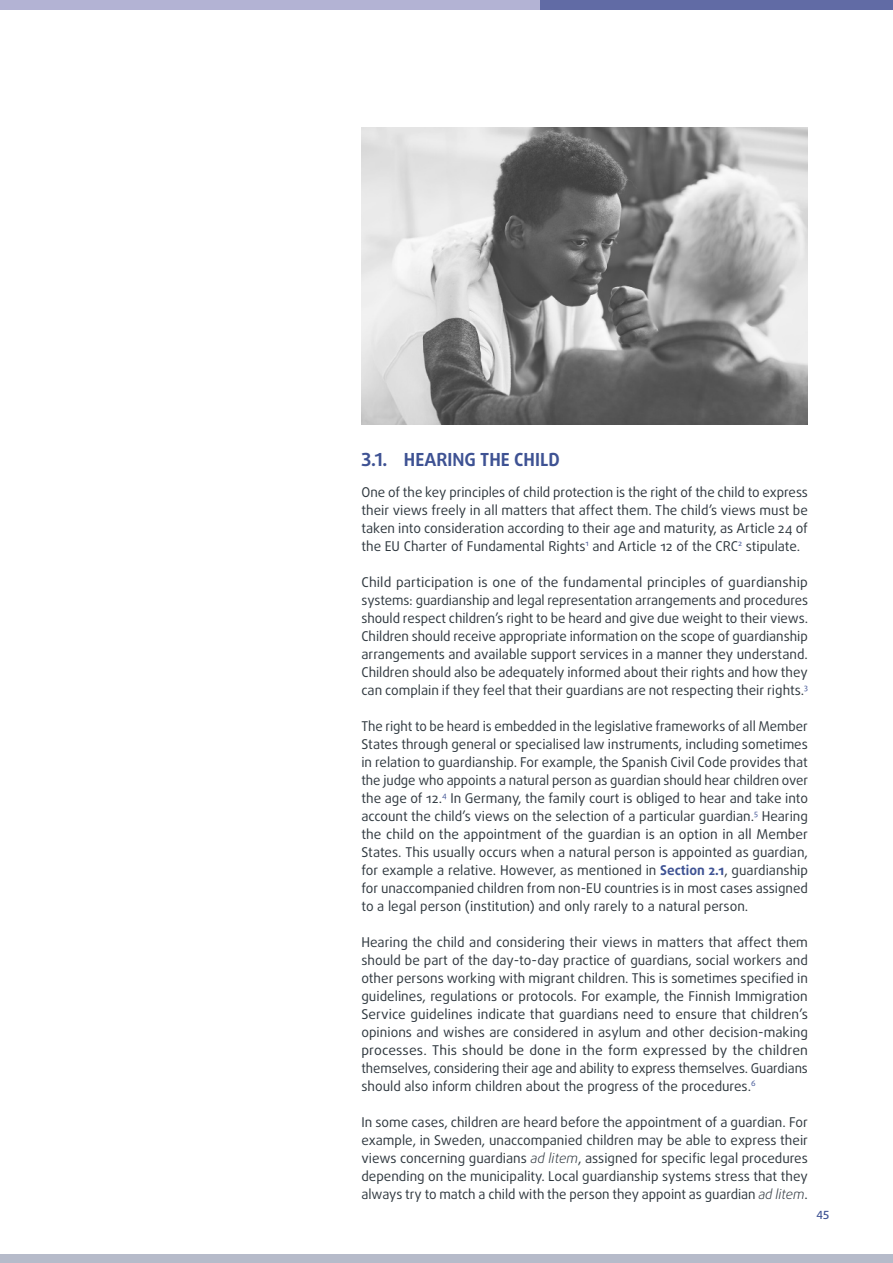
<style>
.page{position:relative;width:893px;height:1263px;background:#fff}
.page>*{position:absolute;margin:0;border:0;box-sizing:border-box;transform-origin:0 0}
.title_2{font:18px "Daxline Pro Bold 4";color:#3e5293}
.body_text{font:13.5px/18px "Daxline Pro Regular 4";color:#2f383f;text-align:justify}
.t1{font:11.25px "Daxline Pro Medium 4";color:#3e5293}
.s1{font-family:"Daxline Pro Bold 4";color:#3e5293}
.s2{font-family:"Daxline Pro Light Italic 3"}
</style>
<div class="page">
<div style="left:0;top:1254px;width:893px;height:9px;background:#b6bbca"></div>
<div style="left:0;top:0;width:540px;height:10px;background:#b3b3d4"></div>
<div style="left:540px;top:0;width:353px;height:10px;background:#616ba5"></div>
<img style="left:361px;top:128px;width:447px;height:297px">
<p class="title_2" style="left:361px;top:447px;width:200px">3.1. HEARING THE CHILD</p>
<p class="body_text" style="left:361px;top:483px;width:448px">One of the key principles of child protection is the right of the child to express their views freely in all matters that affect them. The child’s views must be taken into consideration according to their age and maturity, as Article 24 of the EU Charter of Fundamental Rights<sup>1</sup> and Article 12 of the CRC<sup>2</sup> stipulate.</p>
<p class="body_text" style="left:361px;top:573px;width:448px">Child participation is one of the fundamental principles of guardianship systems: guardianship and legal representation arrangements and procedures should respect children’s right to be heard and give due weight to their views.<br>Children should receive appropriate information on the scope of guardianship arrangements and available support services in a manner they understand.<br>Children should also be adequately informed about their rights and how they can complain if they feel that their guardians are not respecting their rights.<sup>3</sup></p>
<p class="body_text" style="left:361px;top:717px;width:448px">The right to be heard is embedded in the legislative frameworks of all Member States through general or specialised law instruments, including sometimes in relation to guardianship. For example, the Spanish Civil Code provides that the judge who appoints a natural person as guardian should hear children over the age of 12.<sup>4</sup> In Germany, the family court is obliged to hear and take into account the child’s views on the selection of a particular guardian.<sup>5</sup> Hearing the child on the appointment of the guardian is an option in all Member States. This usually occurs when a natural person is appointed as guardian, for example a relative. However, as mentioned in <span class="s1">Section 2.1</span>, guardianship for unaccompanied children from non-EU countries is in most cases assigned to a legal person (institution) and only rarely to a natural person.</p>
<p class="body_text" style="left:361px;top:933px;width:448px">Hearing the child and considering their views in matters that affect them should be part of the day-to-day practice of guardians, social workers and other persons working with migrant children. This is sometimes specified in guidelines, regulations or protocols. For example, the Finnish Immigration Service guidelines indicate that guardians need to ensure that children’s opinions and wishes are considered in asylum and other decision-making processes. This should be done in the form expressed by the children themselves, considering their age and ability to express themselves. Guardians should also inform children about the progress of the procedures.<sup>6</sup></p>
<p class="body_text" style="left:361px;top:1113px;width:448px">In some cases, children are heard before the appointment of a guardian. For example, in Sweden, unaccompanied children may be able to express their views concerning guardians <span class="s2">ad litem</span>, assigned for specific legal procedures depending on the municipality. Local guardianship systems stress that they always try to match a child with the person they appoint as guardian <span class="s2">ad litem</span>.</p>
<p class="t1" style="left:817px;top:1207px;width:14px">45</p>
</div>
